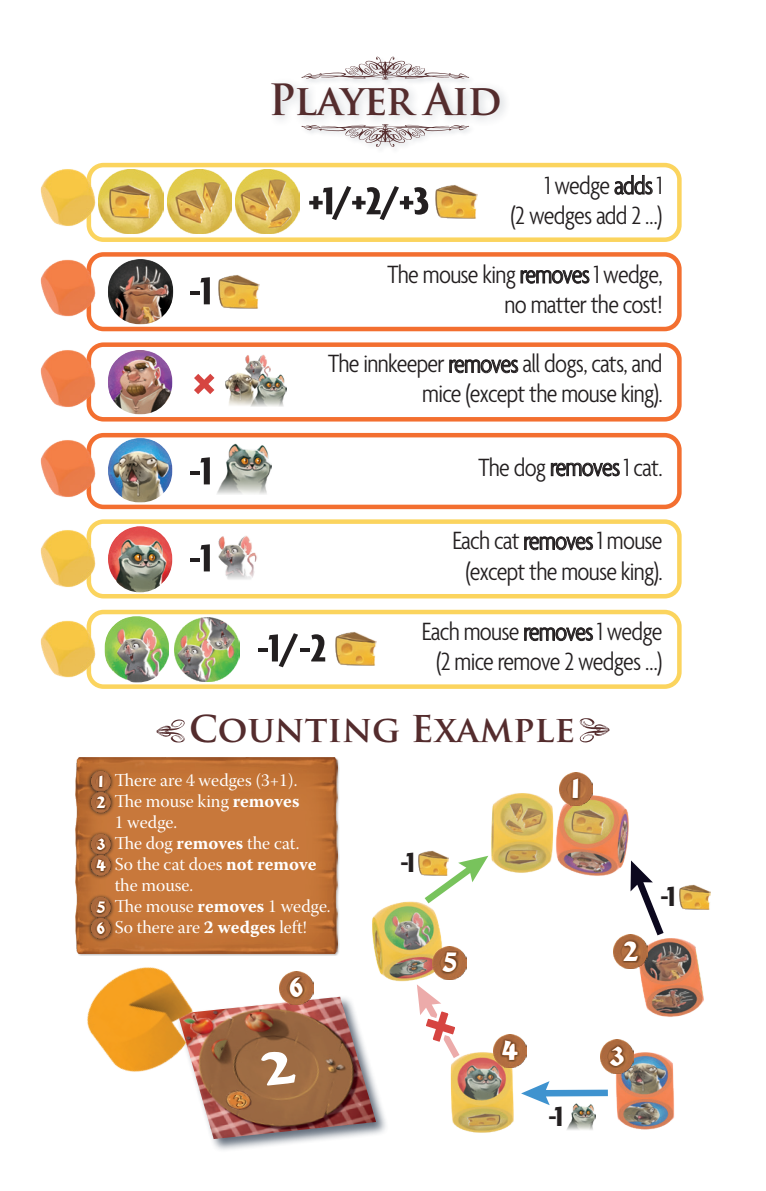
<style>
.page{position:relative;width:766px;height:1191px;background:#fff}
.page>*{position:absolute;margin:0;border:0;box-sizing:border-box;transform-origin:0 0}
.t1{font:700 extra-condensed 42px/87px "Agenda";color:#231f20;scale:1.25 1}
.t2{font:700 42px "Trajan Pro";letter-spacing:-.02em;color:#542c2d}
.t3{font:700 36px "Trajan Pro";color:#542c2d}
.t4{font:700 extra-condensed 30px "Agenda";color:#231f20;scale:1.25 1}
.t5{font:300 condensed 27px/30px "Agenda";letter-spacing:-.025em;color:#231f20;text-align:right}
.t6{font:700 24.3px "Albert Text";color:#fff;scale:1.33 1}
.t7{font:18px "Warnock Pro Subh";color:#fff}
.s1{font-family:"Warnock Pro";font-weight:700}
</style>
<div class="page">
<div style="left:266px;top:77px;width:245px;height:50px;background:#f5f5f6"></div>
<div style="left:300px;top:123px;width:176px;height:30px;background:#fff"></div>
<svg style="left:301px;top:124px;width:168px;height:23px"></svg>
<div style="left:300px;top:56px;width:176px;height:30px;background:#f8f8f9"></div>
<svg style="left:301px;top:57px;width:168px;height:22px"></svg>
<div style="left:87px;top:252px;width:594px;height:79px;border:4px solid #f36f30;border-radius:15px"></div>
<div style="left:87px;top:342px;width:594px;height:79px;border:4px solid #f36f30;border-radius:15px"></div>
<div style="left:87px;top:433px;width:594px;height:76px;border:4px solid #f36f30;border-radius:15px"></div>
<div style="left:87px;top:519px;width:594px;height:79px;border:4px solid #fbd45e;border-radius:15px"></div>
<div style="left:87px;top:610px;width:594px;height:79px;border:4px solid #fbd45e;border-radius:15px"></div>
<div style="left:87px;top:163px;width:594px;height:79px;border:4px solid #fbd45e;border-radius:15px"></div>
<img style="left:167px;top:169px;width:64px;height:64px">
<img style="left:111px;top:169px;width:52px;height:64px">
<img style="left:175px;top:617px;width:64px;height:64px">
<img style="left:235px;top:169px;width:65px;height:64px">
<img style="left:108px;top:526px;width:64px;height:66px;border-radius:32px">
<img style="left:111px;top:438px;width:61px;height:64px">
<img style="left:111px;top:350px;width:61px;height:64px">
<img style="left:111px;top:259px;width:62px;height:65px">
<img style="left:111px;top:616px;width:58px;height:66px">
<img style="left:218px;top:275px;width:41px;height:34px">
<img style="left:435px;top:185px;width:42px;height:33px">
<img style="left:335px;top:632px;width:42px;height:33px">
<img style="left:218px;top:535px;width:39px;height:45px">
<img style="left:217px;top:443px;width:54px;height:52px">
<img style="left:245px;top:355px;width:25px;height:18px">
<img style="left:259px;top:373px;width:27px;height:34px">
<img style="left:225px;top:373px;width:34px;height:34px">
<img style="left:40px;top:252px;width:71px;height:75px">
<img style="left:40px;top:342px;width:71px;height:75px">
<img style="left:40px;top:432px;width:71px;height:75px">
<img style="left:40px;top:162px;width:71px;height:75px">
<img style="left:40px;top:519px;width:71px;height:79px">
<img style="left:40px;top:609px;width:71px;height:79px">
<svg style="left:156px;top:719px;width:28px;height:23px"></svg>
<svg style="left:579px;top:718px;width:30px;height:24px"></svg>
<img style="left:75px;top:758px;width:262px;height:195px">
<svg style="left:87px;top:767px;width:27px;height:22px"></svg>
<img style="left:91px;top:772px;width:20px;height:17px">
<div style="left:97px;top:774px;width:7px;height:15px;background:#010000;opacity:.44"></div>
<svg style="left:87px;top:789px;width:27px;height:27px"></svg>
<img style="left:91px;top:793px;width:20px;height:19px">
<div style="left:95px;top:795px;width:13px;height:15px;background:#010000;opacity:.44"></div>
<svg style="left:88px;top:831px;width:27px;height:27px"></svg>
<img style="left:91px;top:835px;width:20px;height:17px">
<div style="left:95px;top:837px;width:12px;height:15px;background:#010000;opacity:.44"></div>
<svg style="left:87px;top:852px;width:27px;height:27px"></svg>
<img style="left:91px;top:856px;width:20px;height:19px">
<div style="left:95px;top:858px;width:13px;height:15px;background:#010000;opacity:.44"></div>
<svg style="left:88px;top:894px;width:27px;height:21px"></svg>
<img style="left:91px;top:898px;width:20px;height:17px">
<div style="left:95px;top:900px;width:12px;height:15px;background:#010000;opacity:.44"></div>
<svg style="left:88px;top:915px;width:27px;height:19px"></svg>
<img style="left:91px;top:919px;width:20px;height:15px">
<div style="left:95px;top:921px;width:12px;height:15px;background:#010000;opacity:.44"></div>
<div style="left:176px;top:994px;width:212px;height:158px;background:#2e3d50;opacity:.75"></div>
<img style="left:178px;top:996px;width:198px;height:143px">
<img style="left:221px;top:1086px;width:36px;height:27px">
<img style="left:75px;top:934px;width:144px;height:162px">
<img style="left:628px;top:935px;width:76px;height:82px">
<img style="left:562px;top:791px;width:67px;height:85px">
<img style="left:450px;top:1052px;width:67px;height:81px">
<img style="left:372px;top:901px;width:78px;height:81px">
<img style="left:607px;top:1049px;width:68px;height:81px">
<img style="left:491px;top:793px;width:71px;height:80px">
<svg style="left:417px;top:984px;width:44px;height:74px"></svg>
<img style="left:559px;top:772px;width:33px;height:33px">
<div style="left:570px;top:777px;width:11px;height:23px;background:#010000;opacity:.44"></div>
<img style="left:613px;top:934px;width:33px;height:34px">
<div style="left:621px;top:939px;width:19px;height:24px;background:#010000;opacity:.44"></div>
<img style="left:600px;top:1039px;width:33px;height:34px">
<div style="left:607px;top:1044px;width:19px;height:24px;background:#010000;opacity:.44"></div>
<img style="left:493px;top:1034px;width:33px;height:33px">
<div style="left:500px;top:1038px;width:20px;height:24px;background:#010000;opacity:.44"></div>
<img style="left:433px;top:946px;width:33px;height:33px">
<div style="left:439px;top:950px;width:20px;height:24px;background:#010000;opacity:.44"></div>
<img style="left:280px;top:971px;width:33px;height:33px">
<div style="left:287px;top:975px;width:18px;height:24px;background:#010000;opacity:.44"></div>
<svg style="left:521px;top:1081px;width:86px;height:23px"></svg>
<svg style="left:424px;top:856px;width:64px;height:47px"></svg>
<svg style="left:630px;top:860px;width:33px;height:75px"></svg>
<div style="left:396px;top:846px;width:56px;height:33px;background:#fff"></div>
<img style="left:418px;top:850px;width:30px;height:25px">
<div style="left:656px;top:880px;width:58px;height:33px;background:#fff"></div>
<img style="left:679px;top:884px;width:31px;height:25px">
<div style="left:545px;top:1099px;width:54px;height:35px;background:#fff"></div>
<img style="left:567px;top:1103px;width:28px;height:27px">
<svg style="left:194px;top:374px;width:20px;height:20px"></svg>
<svg style="left:258px;top:1050px;width:39px;height:35px"></svg>
<svg style="left:229px;top:1092px;width:22px;height:17px"></svg>
<h1 class="t1" style="left:189px;top:250px;width:20px">-1</h1>
<h1 class="t1" style="left:189px;top:430px;width:20px">-1 -1</h1>
<h1 class="t2" style="left:269px;top:74px;width:234px">Player Aid</h1>
<h1 class="t1" style="left:308px;top:160px;width:99px">+1/+2/+3</h1>
<p class="t5" style="left:510px;top:172px;width:153px">1 wedge adds 1<br>(2 wedges add 2 …)</p>
<p class="t5" style="left:387px;top:261px;width:276px">The mouse king removes 1 wedge, no matter the cost!</p>
<p class="t5" style="left:328px;top:350px;width:336px">The innkeeper removes all dogs, cats, and mice (except the mouse king).</p>
<h1 class="t1" style="left:257px;top:607px;width:57px">-1/-2</h1>
<p class="t5" style="left:478px;top:454px;width:186px">The dog removes 1 cat.</p>
<p class="t5" style="left:452px;top:527px;width:212px;text-align:center">Each cat removes 1 mouse (except the mouse king).</p>
<p class="t5" style="left:422px;top:618px;width:242px;text-align:center">Each mouse removes 1 wedge (2 mice remove 2 wedges …)</p>
<h2 class="t3" style="left:189px;top:707px;width:387px">Counting Example</h2>
<p class="t7" style="left:99px;top:769px;width:200px"><sub>1</sub> There are 4 wedges (3+1).</p>
<p class="t7" style="left:96px;top:790px;width:204px"><sub>2</sub> The mouse king <span class="s1">removes</span></p>
<p class="t7" style="left:115px;top:811px;width:64px">1 wedge.</p>
<p class="t7" style="left:96px;top:832px;width:204px"><sub>3</sub> The dog <span class="s1">removes</span> the cat.</p>
<p class="t7" style="left:96px;top:853px;width:222px"><sub>4</sub> So the cat does <span class="s1">not remove</span></p>
<p class="t7" style="left:115px;top:874px;width:80px">the mouse.</p>
<p class="t7" style="left:96px;top:895px;width:235px"><sub>5</sub> The mouse <span class="s1">removes</span> 1 wedge.</p>
<p class="t7" style="left:97px;top:916px;width:211px"><sub>6</sub> So there are <span class="s1">2 wedges</span> left!</p>
<p class="t6" style="left:572px;top:772px;width:6px">1</p>
<p class="t4" style="left:400px;top:846px;width:13px">-1</p>
<p class="t6" style="left:289px;top:971px;width:12px">6</p>
<p class="t6" style="left:442px;top:946px;width:13px">5</p>
<p class="t6" style="left:622px;top:934px;width:13px">2</p>
<p class="t6" style="left:501px;top:1034px;width:14px">4</p>
<p class="t6" style="left:609px;top:1039px;width:13px">3</p>
<p class="t4" style="left:548px;top:1100px;width:13px">-1</p>
<p class="t4" style="left:660px;top:880px;width:13px">-1</p>
</div>
